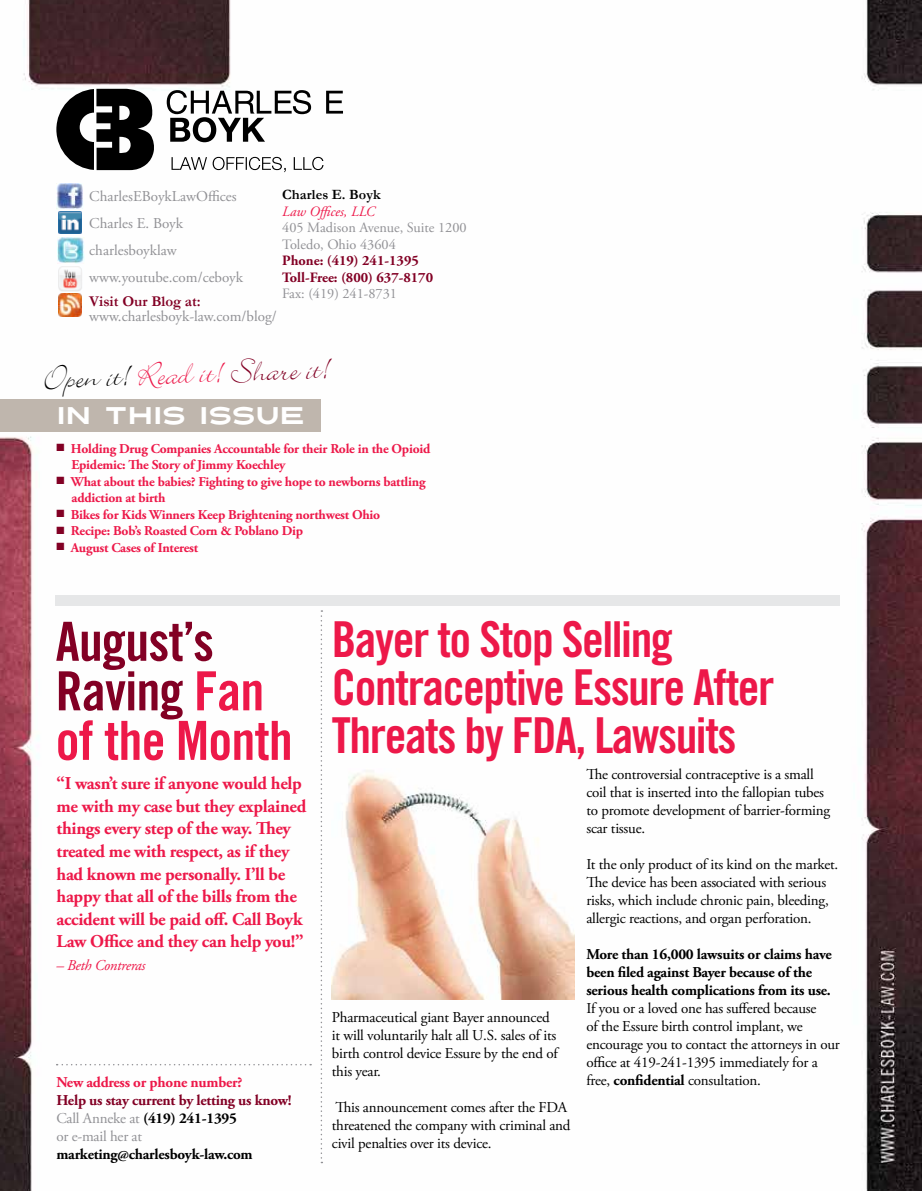
<style>
.page{position:relative;width:922px;height:1191px;background:#fff}
.page>*{position:absolute;margin:0;border:0;box-sizing:border-box;transform-origin:0 0}
.t1{font:54px/49.5px "Trade Gothic Bold Cond Twenty";letter-spacing:-.015em;color:#820024}
.t2{font:49.5px/48px "Trade Gothic Bold Cond Twenty";letter-spacing:-.03em;color:#ed1849}
.t3{font:36px "Bickley Script Let Plain";color:#820024}
.t4{font:24px "Turnpike";letter-spacing:-.015em;color:#fff}
.t5{font:700 18px/22.5px "Adobe Garamond Pro";letter-spacing:-.015em;color:#ed1849}
.t6{font:15px/18px "Adobe Garamond Pro";letter-spacing:-.015em;color:#000}
.t7{font:700 15px/18px "Adobe Garamond Pro";letter-spacing:-.015em;color:#000}
.t8{font:15px/27px "Adobe Garamond Pro";color:#919195}
.t9{font:700 15px/18px "Adobe Garamond Pro";letter-spacing:-.015em;color:#820024}
.t10{font:700 15px "Adobe Garamond Pro";letter-spacing:-.015em;color:#ed1849}
.t11{font:700 15px "Garamond";color:#820024}
.t12{font:italic 15px "Adobe Garamond Pro";letter-spacing:-.015em;color:#ed1849}
.t13{font:14.25px/16.5px "Adobe Garamond Pro";color:#919195}
.t14{font:700 14.25px/16.5px "Adobe Garamond Pro";color:#820024}
.t15{font:italic 14.25px "Adobe Garamond Pro";color:#ed1849}
.t16{font:700 14.25px "Garamond";color:#000}
.t17{font:700 13.5px/16.5px "Adobe Garamond Pro";letter-spacing:-.015em;color:#ed1849}
.s1{color:#000}
.s2{color:#ed1849}
.s3{color:#820024}
.s4{font-weight:400;color:#919195}
.s5{font-weight:700}
</style>
<div class="page">
<img style="left:0;top:0;width:921px;height:1190px">
<div style="left:56px;top:595px;width:783px;height:10px;background:#e6e7e8"></div>
<img style="left:58px;top:293px;width:23px;height:23px">
<img style="left:56px;top:183px;width:27px;height:26px">
<img style="left:59px;top:211px;width:22px;height:23px">
<img style="left:57px;top:237px;width:27px;height:26px">
<img style="left:57px;top:265px;width:27px;height:27px">
<div style="left:0;top:399px;width:320px;height:33px;background:#bfb6ad"></div>
<svg style="left:326px;top:91px;width:17px;height:23px"></svg>
<svg style="left:167px;top:90px;width:144px;height:52px"></svg>
<svg style="left:171px;top:157px;width:114px;height:15px"></svg>
<svg style="left:293px;top:157px;width:30px;height:13px"></svg>
<svg style="left:56px;top:89px;width:98px;height:81px"></svg>
<svg style="left:57px;top:1063px;width:254px;height:2px"></svg>
<svg style="left:320px;top:610px;width:2px;height:553px"></svg>
<img style="left:332px;top:768px;width:242px;height:231px">
<p class="t16" style="left:282px;top:186px;width:100px">Charles E. Boyk</p>
<p class="t15" style="left:282px;top:203px;width:94px">Law Offices, LLC</p>
<p class="t13" style="left:282px;top:220px;width:186px">405 Madison Avenue, Suite 1200<br>Toledo, Ohio 43604</p>
<p class="t14" style="left:282px;top:253px;width:152px">Phone: (419) 241-1395<br>Toll-Free: (800) 637-8170</p>
<p class="t13" style="left:282px;top:286px;width:116px">Fax: (419) 241-8731</p>
<p class="t8" style="left:89px;top:183px;width:155px">CharlesEBoykLawOffices<br>Charles E. Boyk charlesboyklaw www.youtube.com/ceboyk</p>
<p class="t11" style="left:89px;top:292px;width:113px">Visit Our Blog at:</p>
<p class="t8" style="left:89px;top:303px;width:189px">www.charlesboyk-law.com/blog/</p>
<h3 class="t3" style="left:43px;top:363px;width:287px;rotate:-2deg"><span class="s1">Open it!</span> <span class="s2">Read it!</span> Share it!</h3>
<h3 class="t4" style="left:56px;top:398px;width:250px">IN THIS ISSUE</h3>
<p class="t17" style="left:72px;top:440px;width:360px;text-indent:-15px"><span class="s3">■</span> Holding Drug Companies Accountable for their Role in the Opioid<br>Epidemic: The Story of Jimmy Koechley</p>
<p class="t17" style="left:72px;top:473px;width:355px;text-indent:-15px"><span class="s3">■</span> What about the babies? Fighting to give hope to newborns battling addiction at birth</p>
<p class="t17" style="left:56px;top:506px;width:325px"><span class="s3">■</span> Bikes for Kids Winners Keep Brightening northwest Ohio</p>
<p class="t17" style="left:56px;top:523px;width:248px"><span class="s3">■</span> Recipe: Bob’s Roasted Corn &amp; Poblano Dip</p>
<p class="t17" style="left:56px;top:539px;width:143px"><span class="s3">■</span> August Cases of Interest</p>
<h1 class="t1" style="left:56px;top:616px;width:238px">August’s<br>Raving <span class="s2">Fan of the Month</span></h1>
<p class="t5" style="left:56px;top:772px;width:251px">“I wasn’t sure if anyone would help me with my case but they explained things every step of the way. They treated me with respect, as if they had known me personally. I’ll be happy that all of the bills from the accident will be paid off. Call Boyk Law Office and they can help you!”</p>
<p class="t12" style="left:56px;top:955px;width:90px">– Beth Contreras</p>
<p class="t10" style="left:56px;top:1073px;width:187px">New address or phone number?</p>
<p class="t9" style="left:56px;top:1091px;width:236px">Help us stay current by letting us know!<br><span class="s4">Call Anneke at</span> <span class="s1">(419) 241-1395<br></span><span class="s4">or e-mail her at</span></p>
<p class="t7" style="left:56px;top:1145px;width:198px">marketing@charlesboyk-law.com</p>
<h2 class="t2" style="left:332px;top:615px;width:444px">Bayer to Stop Selling<br>Contraceptive Essure After<br>Threats by FDA, Lawsuits</h2>
<p class="t6" style="left:332px;top:1008px;width:227px">Pharmaceutical giant Bayer announced it will voluntarily halt all U.S. sales of its birth control device Essure by the end of this year.</p>
<p class="t6" style="left:332px;top:1098px;width:240px">This announcement comes after the FDA threatened the company with criminal and civil penalties over its device.</p>
<p class="t6" style="left:586px;top:765px;width:245px">The controversial contraceptive is a small coil that is inserted into the fallopian tubes to promote development of barrier-forming scar tissue.</p>
<p class="t6" style="left:586px;top:855px;width:253px">It the only product of its kind on the market.<br>The device has been associated with serious risks, which include chronic pain, bleeding, allergic reactions, and organ perforation.</p>
<p class="t7" style="left:586px;top:945px;width:246px">More than 16,000 lawsuits or claims have been filed against Bayer because of the serious health complications from its use.</p>
<p class="t6" style="left:586px;top:999px;width:255px">If you or a loved one has suffered because<br>of the Essure birth control implant, we encourage you to contact the attorneys in our office at 419-241-1395 immediately for a free, <span class="s5">confidential</span> consultation.</p>
</div>
